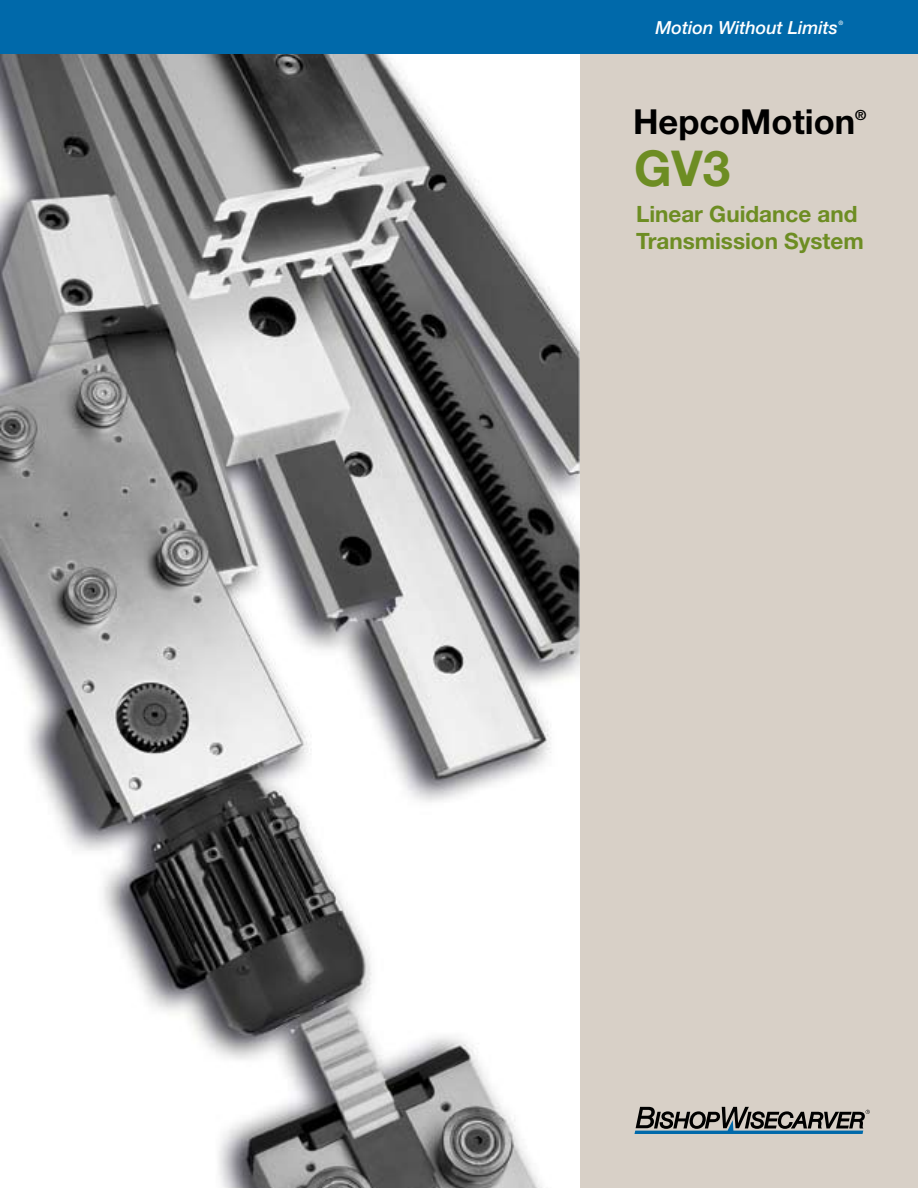
<style>
.page{position:relative;width:918px;height:1188px;background:#fff}
.page>*{position:absolute;margin:0;border:0;box-sizing:border-box;transform-origin:0 0}
.t1{font:700 49.5px "Helvetica Neue";color:#6d8d23}
.t2{font:700 34.5px "Helvetica Neue";color:#000}
.t3{font:700 22.5px/27px "Helvetica Neue";color:#6d8d23}
.t4{font:italic 500 18px "Helvetica Neue";color:#fff}
.t5{font:700 13.95px "Helvetica Neue";color:#000}
.t6{font:italic 500 6px "Helvetica Neue";color:#fff}
</style>
<div class="page">
<img style="left:0;top:54px;width:580px;height:1134px">
<svg style="left:634px;top:1107px;width:236px;height:27px;background:#757e81"></svg>
<div style="left:0;top:0;width:918px;height:54px;background:#0069aa"></div>
<p class="t4" style="left:656px;top:17px;width:184px">Motion Without Limits</p>
<p class="t6" style="left:839px;top:19px;width:6px">®</p>
<h2 class="t2" style="left:633px;top:100px;width:224px">HepcoMotion</h2>
<p class="t5" style="left:855px;top:106px;width:13px">®</p>
<h1 class="t1" style="left:634px;top:137px;width:98px">GV3</h1>
<p class="t3" style="left:636px;top:200px;width:229px">Linear Guidance and<br>Transmission System</p>
</div>
